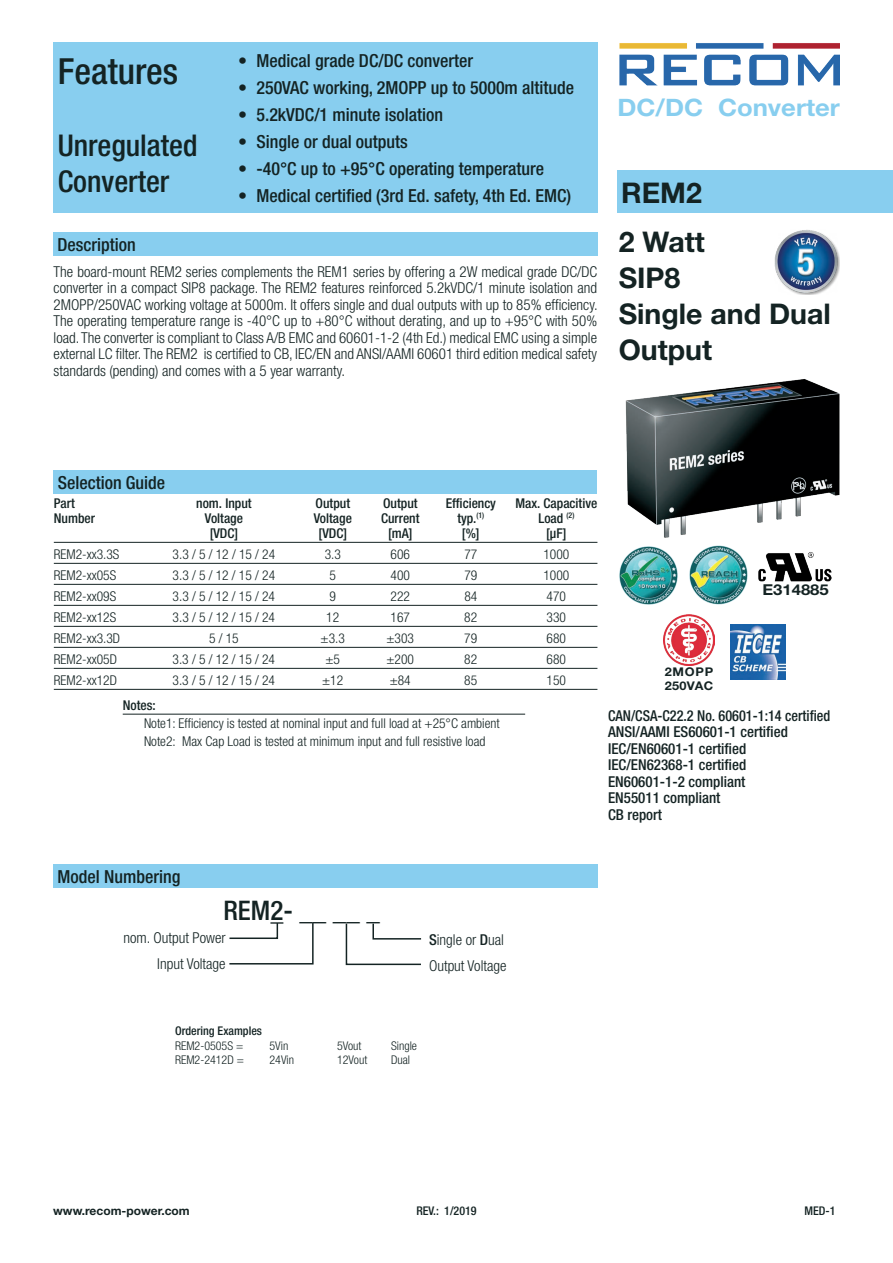
<style>
.page{position:relative;width:893px;height:1263px;background:#fff}
.page>*{position:absolute;margin:0;border:0;box-sizing:border-box;transform-origin:0 0}
.t1{font:500 condensed 36px "Helvetica Neue LT";color:#142323}
.t2{font:500 condensed 30px/36px "Helvetica Neue LT";color:#142323}
.t3{font:700 28.5px/36px "Helvetica Neue LT";color:#142323}
.t4{font:500 condensed 27px "Helvetica Neue LT";color:#142323}
.t5{font:700 24px "Helvetica Neue LT";color:#88ceef;scale:1.07 1}
.t6{font:500 condensed 18px "Helvetica Neue LT";color:#142323}
.t7{font:300 condensed 15px/16.5px "Helvetica Neue LT";color:#142323;text-align:justify}
.t8{font:500 condensed 15px/16.5px "Helvetica Neue LT";color:#142323;scale:.95 1}
.t9{font:700 15px "Helvetica Neue LT";color:#142323;scale:1.11 1}
.t10{font:300 condensed 13.5px/18px "Helvetica Neue LT";color:#142323}
.t11{font:500 condensed 13.5px "Helvetica Neue LT";color:#142323}
.t12{font:300 condensed 12px "Helvetica Neue LT";color:#142323}
.t13{font:500 condensed 12px "Helvetica Neue LT";color:#142323}
.t14{font:700 12px "Helvetica Neue LT";color:#142323}
.t15{font:700 12px/13.5px "Helvetica Neue LT";letter-spacing:.025em;color:#142323;scale:1.06 1}
.s1{font-weight:500}
</style>
<div class="page">
<img style="left:619px;top:43px;width:221px;height:43px">
<img style="left:625px;top:379px;width:215px;height:159px">
<div style="left:53px;top:43px;width:544px;height:170px;background:#88ceef"></div>
<div style="left:53px;top:232px;width:544px;height:24px;background:#88ceef"></div>
<img style="left:775px;top:230px;width:65px;height:65px">
<div style="left:617px;top:170px;width:276px;height:43px;background:#88ceef"></div>
<img style="left:663px;top:614px;width:51px;height:51px">
<img style="left:758px;top:552px;width:73px;height:29px">
<img style="left:730px;top:624px;width:56px;height:56px">
<hr style="left:123px;top:714px;width:402px;height:1px;background:#142323">
<svg style="left:345px;top:923px;width:77px;height:43px"></svg>
<div style="left:53px;top:864px;width:544px;height:23px;background:#88ceef"></div>
<svg style="left:229px;top:922px;width:85px;height:43px"></svg>
<div style="left:53px;top:471px;width:544px;height:23px;background:#88ceef"></div>
<hr style="left:54px;top:542px;width:543px;height:1px;background:#142323">
<hr style="left:54px;top:563px;width:543px;height:1px;background:#142323">
<hr style="left:54px;top:584px;width:543px;height:1px;background:#142323">
<hr style="left:54px;top:605px;width:543px;height:1px;background:#142323">
<hr style="left:54px;top:626px;width:543px;height:1px;background:#142323">
<hr style="left:54px;top:647px;width:543px;height:1px;background:#142323">
<hr style="left:54px;top:668px;width:543px;height:1px;background:#142323">
<hr style="left:54px;top:689px;width:543px;height:1px;background:#142323">
<img style="left:689px;top:545px;width:59px;height:60px">
<img style="left:619px;top:546px;width:59px;height:59px">
<h1 class="t1" style="left:58px;top:50px;width:122px">Features</h1>
<h2 class="t2" style="left:58px;top:127px;width:141px">Unregulated<br>Converter</h2>
<p class="t6" style="left:238px;top:50px;width:236px">• Medical grade DC/DC converter</p>
<p class="t6" style="left:238px;top:77px;width:338px">• 250VAC working, 2MOPP up to 5000m altitude</p>
<p class="t6" style="left:238px;top:104px;width:207px">• 5.2kVDC/1 minute isolation</p>
<p class="t6" style="left:238px;top:131px;width:171px">• Single or dual outputs</p>
<p class="t6" style="left:238px;top:158px;width:307px">• -40°C up to +95°C operating temperature</p>
<p class="t6" style="left:238px;top:185px;width:334px">• Medical certified (3rd Ed. safety, 4th Ed. EMC)</p>
<p class="t6" style="left:57px;top:234px;width:80px">Description</p>
<p class="t7" style="left:54px;top:263px;width:546px">The board-mount REM2 series complements the REM1 series by offering a 2W medical grade DC/DC converter in a compact SIP8 package. The REM2 features reinforced 5.2kVDC/1 minute isolation and 2MOPP/250VAC working voltage at 5000m. It offers single and dual outputs with up to 85% efficiency.<br>The operating temperature range is -40°C up to +80°C without derating, and up to +95°C with 50% load. The converter is compliant to Class A/B EMC and 60601-1-2 (4th Ed.) medical EMC using a simple external LC filter. The REM2 is certified to CB, IEC/EN and ANSI/AAMI 60601 third edition medical safety standards (pending) and comes with a 5 year warranty.</p>
<h3 class="t5" style="left:617px;top:92px;width:209px">DC/DC Converter</h3>
<h3 class="t3" style="left:621px;top:174px;width:82px">REM2</h3>
<h3 class="t3" style="left:619px;top:223px;width:214px">2 Watt<br>SIP8<br>Single and Dual<br>Output</h3>
<p class="t6" style="left:58px;top:472px;width:109px">Selection Guide</p>
<p class="t11" style="left:54px;top:495px;width:23px">Part</p>
<p class="t11" style="left:196px;top:495px;width:57px">nom. Input</p>
<p class="t11" style="left:316px;top:495px;width:36px">Output</p>
<p class="t11" style="left:383px;top:495px;width:36px">Output</p>
<p class="t11" style="left:446px;top:495px;width:52px">Efficiency</p>
<p class="t11" style="left:515px;top:495px;width:83px">Max. Capacitive</p>
<p class="t11" style="left:54px;top:510px;width:43px">Number</p>
<p class="t11" style="left:205px;top:510px;width:40px">Voltage</p>
<p class="t11" style="left:314px;top:510px;width:40px">Voltage</p>
<p class="t11" style="left:381px;top:510px;width:40px">Current</p>
<p class="t11" style="left:457px;top:510px;width:28px">typ.<sup>(1)</sup></p>
<p class="t11" style="left:538px;top:510px;width:38px">Load <sup>(2)</sup></p>
<p class="t11" style="left:210px;top:525px;width:30px">[VDC]</p>
<p class="t11" style="left:319px;top:525px;width:30px">[VDC]</p>
<p class="t11" style="left:388px;top:525px;width:26px">[mA]</p>
<p class="t11" style="left:462px;top:525px;width:19px">[%]</p>
<p class="t11" style="left:546px;top:525px;width:22px">[µF]</p>
<p class="t10" style="left:54px;top:545px;width:67px">REM2-xx3.3S</p>
<p class="t10" style="left:173px;top:545px;width:104px">3.3 / 5 / 12 / 15 / 24</p>
<p class="t10" style="left:325px;top:545px;width:18px">3.3</p>
<p class="t10" style="left:391px;top:545px;width:21px">606</p>
<p class="t10" style="left:464px;top:545px;width:14px">77</p>
<p class="t10" style="left:543px;top:545px;width:27px">1000</p>
<p class="t10" style="left:54px;top:566px;width:64px">REM2-xx05S</p>
<p class="t10" style="left:173px;top:566px;width:104px">3.3 / 5 / 12 / 15 / 24</p>
<p class="t10" style="left:330px;top:566px;width:8px">5</p>
<p class="t10" style="left:391px;top:566px;width:21px">400</p>
<p class="t10" style="left:464px;top:566px;width:14px">79</p>
<p class="t10" style="left:543px;top:566px;width:27px">1000</p>
<p class="t10" style="left:54px;top:587px;width:64px">REM2-xx09S</p>
<p class="t10" style="left:173px;top:587px;width:104px">3.3 / 5 / 12 / 15 / 24</p>
<p class="t10" style="left:330px;top:587px;width:8px">9</p>
<p class="t10" style="left:391px;top:587px;width:21px">222</p>
<p class="t10" style="left:464px;top:587px;width:14px">84</p>
<p class="t10" style="left:547px;top:587px;width:21px">470</p>
<p class="t10" style="left:54px;top:608px;width:64px">REM2-xx12S</p>
<p class="t10" style="left:173px;top:608px;width:104px">3.3 / 5 / 12 / 15 / 24</p>
<p class="t10" style="left:326px;top:608px;width:14px">12</p>
<p class="t10" style="left:391px;top:608px;width:21px">167</p>
<p class="t10" style="left:464px;top:608px;width:14px">82</p>
<p class="t10" style="left:547px;top:608px;width:21px">330</p>
<p class="t10" style="left:54px;top:629px;width:68px">REM2-xx3.3D</p>
<p class="t10" style="left:209px;top:629px;width:31px">5 / 15</p>
<p class="t10" style="left:321px;top:629px;width:26px">±3.3</p>
<p class="t10" style="left:386px;top:629px;width:29px">±303</p>
<p class="t10" style="left:464px;top:629px;width:14px">79</p>
<p class="t10" style="left:547px;top:629px;width:21px">680</p>
<p class="t10" style="left:54px;top:650px;width:65px">REM2-xx05D</p>
<p class="t10" style="left:173px;top:650px;width:104px">3.3 / 5 / 12 / 15 / 24</p>
<p class="t10" style="left:325px;top:650px;width:16px">±5</p>
<p class="t10" style="left:386px;top:650px;width:29px">±200</p>
<p class="t10" style="left:464px;top:650px;width:14px">82</p>
<p class="t10" style="left:547px;top:650px;width:21px">680</p>
<p class="t10" style="left:54px;top:671px;width:65px">REM2-xx12D</p>
<p class="t10" style="left:173px;top:671px;width:104px">3.3 / 5 / 12 / 15 / 24</p>
<p class="t10" style="left:322px;top:671px;width:23px">±12</p>
<p class="t10" style="left:390px;top:671px;width:23px">±84</p>
<p class="t10" style="left:464px;top:671px;width:14px">85</p>
<p class="t10" style="left:546px;top:671px;width:21px">150</p>
<p class="t11" style="left:123px;top:697px;width:34px">Notes:</p>
<p class="t10" style="left:144px;top:714px;width:357px">Note1: Efficiency is tested at nominal input and full load at +25°C ambient<br>Note2: Max Cap Load is tested at minimum input and full resistive load</p>
<p class="t15" style="left:665px;top:665px;width:47px">2MOPP<br>250VAC</p>
<p class="t9" style="left:762px;top:581px;width:61px">E314885</p>
<p class="t8" style="left:608px;top:707px;width:235px">CAN/CSA-C22.2 No. 60601-1:14 certified<br>ANSI/AAMI ES60601-1 certified<br>IEC/EN60601-1 certified<br>IEC/EN62368-1 certified<br>EN60601-1-2 compliant<br>EN55011 compliant<br>CB report</p>
<p class="t6" style="left:57px;top:866px;width:124px">Model Numbering</p>
<h3 class="t4" style="left:223px;top:894px;width:158px">REM2- __ __ _</h3>
<p class="t7" style="left:123px;top:925px;width:104px;line-height:25.5px;text-align:right">nom. Output Power<br>Input Voltage</p>
<p class="t7" style="left:429px;top:927px;width:79px;line-height:25.5px"><span class="s1">S</span>ingle or <span class="s1">D</span>ual<br>Output Voltage</p>
<p class="t13" style="left:175px;top:1024px;width:89px">Ordering Examples</p>
<p class="t12" style="left:175px;top:1038px;width:70px">REM2-0505S =</p>
<p class="t12" style="left:270px;top:1038px;width:20px">5Vin</p>
<p class="t12" style="left:337px;top:1038px;width:26px">5Vout</p>
<p class="t12" style="left:391px;top:1038px;width:27px">Single</p>
<p class="t12" style="left:175px;top:1053px;width:70px">REM2-2412D =</p>
<p class="t12" style="left:270px;top:1053px;width:26px">24Vin</p>
<p class="t12" style="left:337px;top:1053px;width:32px">12Vout</p>
<p class="t12" style="left:391px;top:1053px;width:21px">Dual</p>
<p class="t14" style="left:53px;top:1203px;width:138px">www.recom-power.com</p>
<p class="t13" style="left:416px;top:1203px;width:62px">REV.: 1/2019</p>
<p class="t13" style="left:804px;top:1203px;width:33px">MED-1</p>
</div>
